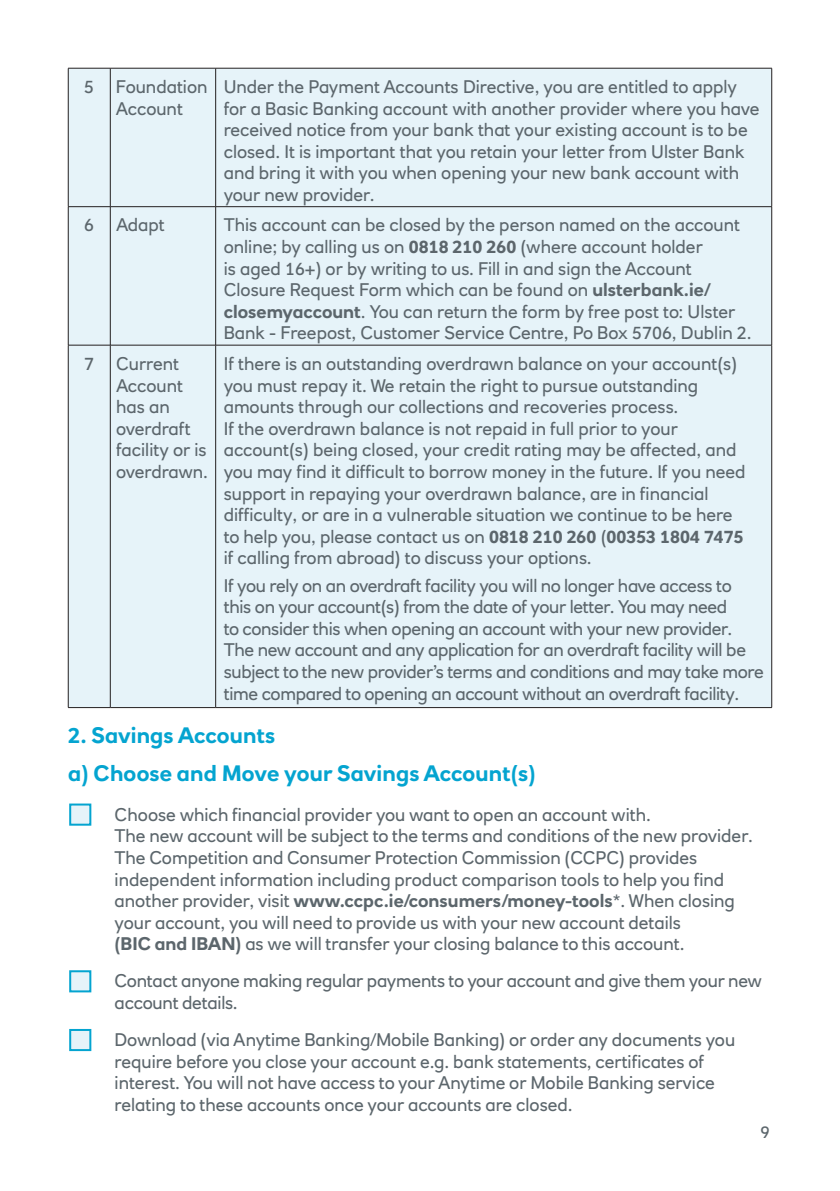
<style>
.page{position:relative;width:840px;height:1191px;background:#fff}
.page>*{position:absolute;margin:0;border:0;box-sizing:border-box;transform-origin:0 0}
.t1{font:700 22px/37.8px "RN House Sans";letter-spacing:.005em;color:#04a4d0}
.t2{font:18px/21.6px "RN House Sans";color:#5c666c}
.t3{font:18px/21.6px "RN House Sans";letter-spacing:-.02em;color:#5c666c}
.t4{font:17px "RN House Sans";color:#5c666c}
.s1{font-weight:700}
</style>
<div class="page">
<div style="left:69px;top:69px;width:702px;height:638px;background:#e6f3f9"></div>
<hr style="left:68px;top:68px;width:42px;height:1px;background:#231f20">
<hr style="left:68px;top:68px;width:1px;height:138px;background:#231f20">
<hr style="left:110px;top:68px;width:105px;height:1px;background:#231f20">
<hr style="left:110px;top:68px;width:1px;height:138px;background:#231f20">
<hr style="left:215px;top:68px;width:556px;height:1px;background:#231f20">
<hr style="left:215px;top:68px;width:1px;height:138px;background:#231f20">
<hr style="left:771px;top:68px;width:1px;height:138px;background:#231f20">
<hr style="left:68px;top:206px;width:42px;height:1px;background:#231f20">
<hr style="left:68px;top:207px;width:1px;height:138px;background:#231f20">
<hr style="left:110px;top:206px;width:105px;height:1px;background:#231f20">
<hr style="left:110px;top:207px;width:1px;height:138px;background:#231f20">
<hr style="left:215px;top:206px;width:556px;height:1px;background:#231f20">
<hr style="left:215px;top:207px;width:1px;height:138px;background:#231f20">
<hr style="left:771px;top:207px;width:1px;height:138px;background:#231f20">
<hr style="left:68px;top:345px;width:42px;height:1px;background:#231f20">
<hr style="left:68px;top:345px;width:1px;height:362px;background:#231f20">
<hr style="left:110px;top:345px;width:105px;height:1px;background:#231f20">
<hr style="left:110px;top:345px;width:1px;height:362px;background:#231f20">
<hr style="left:215px;top:345px;width:556px;height:1px;background:#231f20">
<hr style="left:215px;top:345px;width:1px;height:362px;background:#231f20">
<hr style="left:771px;top:345px;width:1px;height:362px;background:#231f20">
<hr style="left:68px;top:707px;width:42px;height:1px;background:#231f20">
<hr style="left:110px;top:707px;width:105px;height:1px;background:#231f20">
<hr style="left:215px;top:707px;width:556px;height:1px;background:#231f20">
<div style="left:69px;top:803px;width:22px;height:22px;background:#e6f3f9;border:2px solid #04a4d0"></div>
<div style="left:69px;top:970px;width:22px;height:22px;background:#e6f3f9;border:2px solid #04a4d0"></div>
<div style="left:69px;top:1029px;width:22px;height:22px;background:#e6f3f9;border:2px solid #04a4d0"></div>
<p class="t2" style="left:84px;top:76px;width:125px;text-align:center">5 Foundation<br>Account</p>
<p class="t2" style="left:223px;top:76px;width:537px">Under the Payment Accounts Directive, you are entitled to apply for a Basic Banking account with another provider where you have received notice from your bank that your existing account is to be closed. It is important that you retain your letter from Ulster Bank and bring it with you when opening your new bank account with your new provider.</p>
<p class="t2" style="left:84px;top:214px;width:82px">6 Adapt</p>
<p class="t2" style="left:223px;top:214px;width:529px">This account can be closed by the person named on the account online; by calling us on <span class="s1">0818 210 260</span> (where account holder<br>is aged 16+) or by writing to us. Fill in and sign the Account Closure Request Form which can be found on <span class="s1">ulsterbank.ie/ closemyaccount</span>. You can return the form by free post to: Ulster Bank - Freepost, Customer Service Centre, Po Box 5706, Dublin 2.</p>
<p class="t2" style="left:116px;top:353px;width:94px;text-indent:-32px">7 Current<br>Account has an overdraft facility or is overdrawn.</p>
<p class="t2" style="left:223px;top:353px;width:523px">If there is an outstanding overdrawn balance on your account(s) you must repay it. We retain the right to pursue outstanding amounts through our collections and recoveries process.<br>If the overdrawn balance is not repaid in full prior to your account(s) being closed, your credit rating may be affected, and you may find it difficult to borrow money in the future. If you need support in repaying your overdrawn balance, are in financial difficulty, or are in a vulnerable situation we continue to be here to help you, please contact us on <span class="s1">0818 210 260</span> (<span class="s1">00353 1804 7475 </span>if calling from abroad) to discuss your options.</p>
<p class="t3" style="left:223px;top:574px;width:541px">If you rely on an overdraft facility you will no longer have access to this on your account(s) from the date of your letter. You may need<br>to consider this when opening an account with your new provider.<br>The new account and any application for an overdraft facility will be subject to the new provider’s terms and conditions and may take more time compared to opening an account without an overdraft facility.</p>
<p class="t1" style="left:68px;top:716px;width:469px">2. Savings Accounts<br>a) Choose and Move your Savings Account(s)</p>
<p class="t2" style="left:114px;top:803px;width:639px">Choose which financial provider you want to open an account with.<br>The new account will be subject to the terms and conditions of the new provider.<br>The Competition and Consumer Protection Commission (CCPC) provides independent information including product comparison tools to help you find another provider, visit <span class="s1">www.ccpc.ie/consumers/money-tools</span>*. When closing your account, you will need to provide us with your new account details<br><span class="s1">(BIC and IBAN)</span> as we will transfer your closing balance to this account.</p>
<p class="t2" style="left:114px;top:970px;width:648px">Contact anyone making regular payments to your account and give them your new account details.</p>
<p class="t2" style="left:114px;top:1028px;width:621px">Download (via Anytime Banking/Mobile Banking) or order any documents you require before you close your account e.g. bank statements, certificates of interest. You will not have access to your Anytime or Mobile Banking service relating to these accounts once your accounts are closed.</p>
<p class="t4" style="left:760px;top:1121px;width:11px">9</p>
</div>
